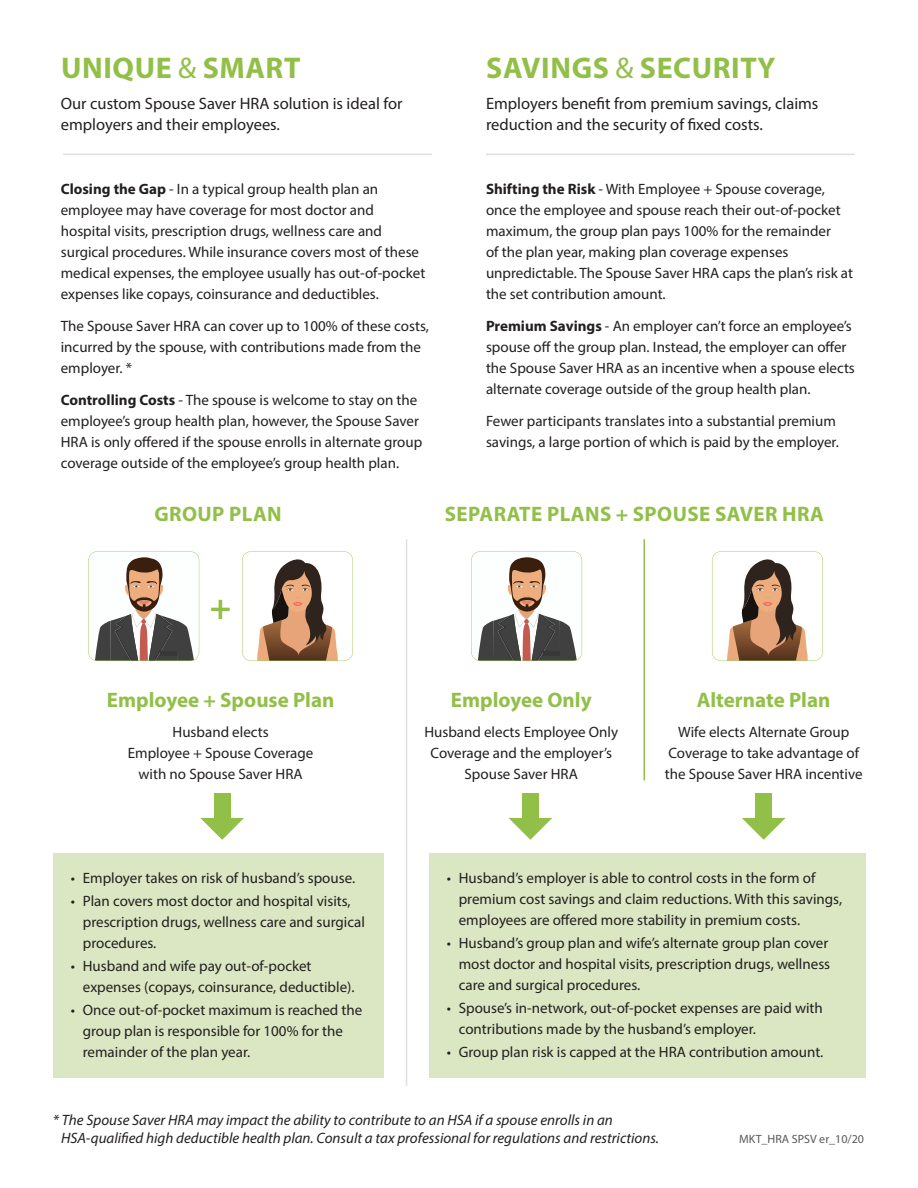
<style>
.page{position:relative;width:918px;height:1188px;background:#fff}
.page>*{position:absolute;margin:0;border:0;box-sizing:border-box;transform-origin:0 0}
.t1{font:700 36px "Myriad Pro";color:#92bf48}
.t2{font:700 30px "Myriad Pro";letter-spacing:.02em;color:#92bf48}
.t3{font:700 21px "Myriad Pro";color:#92bf48}
.t4{font:700 21px "Myriad Pro";letter-spacing:.02em;color:#92bf48}
.t5{font:16.5px/21px "Myriad Pro";color:#231f20}
.t6{font:15px/21px "Myriad Pro";color:#231f20}
.t7{font:italic 15px/18px "Myriad Pro";color:#231f20}
.t8{font:12px "Myriad Pro";color:#57585a}
.s1{font-weight:400}
.s2{font-weight:700}
</style>
<div class="page">
<div style="left:429px;top:854px;width:436px;height:224px;background:#dae7c2"></div>
<div style="left:53px;top:854px;width:330px;height:224px;background:#dae7c2"></div>
<hr style="left:63px;top:154px;width:369px;height:1px;background:#dedfe1">
<hr style="left:486px;top:154px;width:369px;height:1px;background:#dedfe1">
<svg style="left:242px;top:551px;width:111px;height:110px"></svg>
<svg style="left:88px;top:551px;width:111px;height:110px"></svg>
<hr style="left:406px;top:539px;width:1px;height:547px;background:#dedfe1">
<div style="left:522px;top:793px;width:17px;height:33px;background:#92bf48"></div>
<svg style="left:509px;top:818px;width:43px;height:22px"></svg>
<svg style="left:471px;top:551px;width:111px;height:110px"></svg>
<svg style="left:712px;top:551px;width:111px;height:110px"></svg>
<hr style="left:644px;top:539px;width:1px;height:241px;background:#92bf48">
<div style="left:755px;top:793px;width:17px;height:33px;background:#92bf48"></div>
<svg style="left:742px;top:818px;width:44px;height:22px"></svg>
<div style="left:214px;top:793px;width:17px;height:33px;background:#92bf48"></div>
<svg style="left:200px;top:818px;width:44px;height:22px"></svg>
<h2 class="t2" style="left:61px;top:48px;width:241px">UNIQUE <span class="s1">&amp;</span> SMART</h2>
<p class="t5" style="left:61px;top:93px;width:343px">Our custom Spouse Saver HRA solution is ideal for employers and their employees.</p>
<h2 class="t2" style="left:486px;top:48px;width:291px">SAVINGS <span class="s1">&amp;</span> SECURITY</h2>
<p class="t5" style="left:486px;top:93px;width:334px">Employers benefit from premium savings, claims reduction and the security of fixed costs.</p>
<p class="t6" style="left:61px;top:178px;width:366px"><span class="s2">Closing the Gap</span> - In a typical group health plan an employee may have coverage for most doctor and hospital visits, prescription drugs, wellness care and surgical procedures. While insurance covers most of these medical expenses, the employee usually has out-of-pocket expenses like copays, coinsurance and deductibles.</p>
<p class="t6" style="left:61px;top:315px;width:370px">The Spouse Saver HRA can cover up to 100% of these costs, incurred by the spouse, with contributions made from the employer. *</p>
<p class="t6" style="left:61px;top:389px;width:363px"><span class="s2">Controlling Costs</span> - The spouse is welcome to stay on the employee’s group health plan, however, the Spouse Saver HRA is only offered if the spouse enrolls in alternate group coverage outside of the employee’s group health plan.</p>
<h3 class="t4" style="left:155px;top:500px;width:129px">GROUP PLAN</h3>
<p class="t6" style="left:486px;top:178px;width:369px"><span class="s2">Shifting the Risk</span> - With Employee + Spouse coverage, once the employee and spouse reach their out-of-pocket maximum, the group plan pays 100% for the remainder<br>of the plan year, making plan coverage expenses unpredictable. The Spouse Saver HRA caps the plan’s risk at the set contribution amount.</p>
<p class="t6" style="left:486px;top:315px;width:370px"><span class="s2">Premium Savings</span> - An employer can’t force an employee’s spouse off the group plan. Instead, the employer can offer the Spouse Saver HRA as an incentive when a spouse elects alternate coverage outside of the group health plan.</p>
<p class="t6" style="left:486px;top:410px;width:354px">Fewer participants translates into a substantial premium savings, a large portion of which is paid by the employer.</p>
<h3 class="t4" style="left:445px;top:500px;width:381px">SEPARATE PLANS + SPOUSE SAVER HRA</h3>
<h1 class="t1" style="left:210px;top:584px;width:23px">+</h1>
<h3 class="t3" style="left:107px;top:686px;width:229px">Employee + Spouse Plan</h3>
<p class="t6" style="left:128px;top:721px;width:187px;text-align:center">Husband elects<br>Employee + Spouse Coverage with no Spouse Saver HRA</p>
<p class="t6" style="left:71px;top:867px;width:286px">• Employer takes on risk of husband’s spouse.</p>
<p class="t6" style="left:83px;top:890px;width:284px;text-indent:-12px">• Plan covers most doctor and hospital visits, prescription drugs, wellness care and surgical procedures.</p>
<p class="t6" style="left:83px;top:955px;width:273px;text-indent:-12px">• Husband and wife pay out-of-pocket expenses (copays, coinsurance, deductible).</p>
<p class="t6" style="left:83px;top:999px;width:281px;text-indent:-12px">• Once out-of-pocket maximum is reached the group plan is responsible for 100% for the remainder of the plan year.</p>
<h3 class="t3" style="left:451px;top:686px;width:142px">Employee Only</h3>
<h3 class="t3" style="left:697px;top:686px;width:135px">Alternate Plan</h3>
<p class="t6" style="left:424px;top:721px;width:195px;text-align:center">Husband elects Employee Only<br>Coverage and the employer’s<br>Spouse Saver HRA</p>
<p class="t6" style="left:665px;top:721px;width:199px;text-align:center">Wife elects Alternate Group<br>Coverage to take advantage of the Spouse Saver HRA incentive</p>
<p class="t6" style="left:459px;top:867px;width:385px;text-indent:-12px">• Husband’s employer is able to control costs in the form of premium cost savings and claim reductions. With this savings, employees are offered more stability in premium costs.</p>
<p class="t6" style="left:459px;top:932px;width:373px;text-indent:-12px">• Husband’s group plan and wife’s alternate group plan cover most doctor and hospital visits, prescription drugs, wellness care and surgical procedures.</p>
<p class="t6" style="left:459px;top:997px;width:366px;text-indent:-12px">• Spouse’s in-network, out-of-pocket expenses are paid with contributions made by the husband’s employer.</p>
<p class="t6" style="left:447px;top:1041px;width:378px">• Group plan risk is capped at the HRA contribution amount.</p>
<p class="t7" style="left:61px;top:1111px;width:600px;text-indent:-8px">* The Spouse Saver HRA may impact the ability to contribute to an HSA if a spouse enrolls in an<br>HSA-qualified high deductible health plan. Consult a tax professional for regulations and restrictions.</p>
<p class="t8" style="left:739px;top:1132px;width:126px">MKT_HRA SPSV er_10/20</p>
</div>
